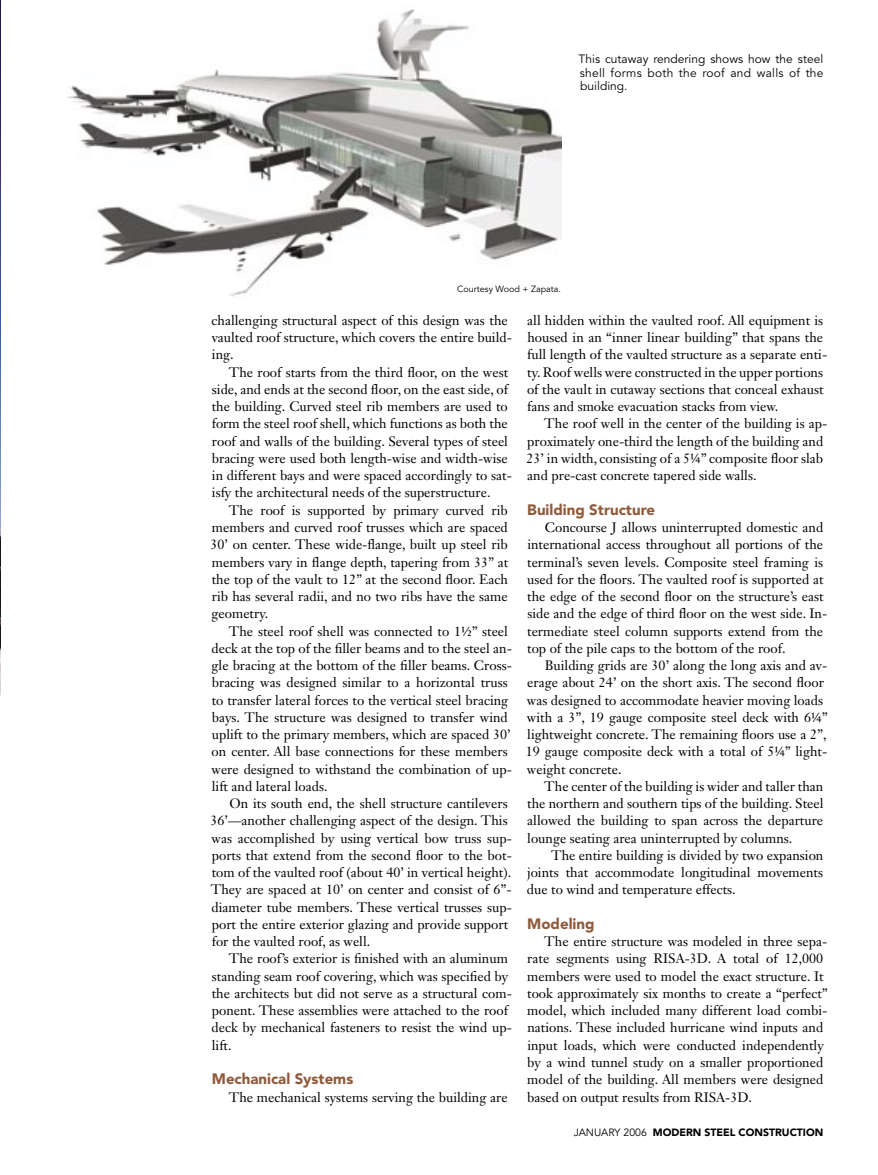
<style>
.page{position:relative;width:878px;height:1175px;background:#fff}
.page>*{position:absolute;margin:0;border:0;box-sizing:border-box;transform-origin:0 0}
.t1{font:900 15px "Avenir LT Std";color:#8f5a3b}
.t2{font:13.5px/17.2px "Janson Text LT Std";color:#000}
.t3{font:12px/13.5px "Avenir LT Std";letter-spacing:.025em;color:#000;text-align:justify}
.t4{font:900 10.5px "Avenir LT Std";color:#000}
.t5{font:9px "Avenir LT Std";color:#000}
.s1{font-weight:400}
</style>
<div class="page">
<img style="left:0;top:0;width:1px;height:695px">
<img style="left:68px;top:9px;width:493px;height:287px">
<p class="t3" style="left:578px;top:53px;width:246px">This cutaway rendering shows how the steel shell forms both the roof and walls of the building.</p>
<p class="t5" style="left:457px;top:284px;width:105px">Courtesy Wood + Zapata.</p>
<p class="t2" style="left:212px;top:311px;width:302px">challenging structural aspect of this design was the vaulted roof structure, which covers the entire build&shy;ing.</p>
<p class="t2" style="left:212px;top:363px;width:301px;text-indent:17px">The roof starts from the third floor, on the west side, and ends at the second floor, on the east side, of the building. Curved steel rib members are used to form the steel roof shell, which functions as both the roof and walls of the building. Several types of steel bracing were used both length-wise and width-wise in different bays and were spaced accordingly to sat&shy;isfy the architectural needs of the superstructure.</p>
<p class="t2" style="left:210px;top:501px;width:299px;text-align:justify;text-indent:18px">The roof is supported by primary curved rib members and curved roof trusses which are spaced 30’ on center. These wide-flange, built up steel rib members vary in flange depth, tapering from 33” at the top of the vault to 12” at the second floor. Each rib has several radii, and no two ribs have the same geometry.</p>
<p class="t2" style="left:211px;top:622px;width:302px;text-indent:17px">The steel roof shell was connected to 1½” steel deck at the top of the filler beams and to the steel an&shy;gle bracing at the bottom of the filler beams. Cross&shy;bracing was designed similar to a horizontal truss to transfer lateral forces to the vertical steel bracing bays. The structure was designed to transfer wind uplift to the primary members, which are spaced 30’ on center. All base connections for these members were designed to withstand the combination of up&shy;lift and lateral loads.</p>
<p class="t2" style="left:210px;top:794px;width:303px;text-indent:19px">On its south end, the shell structure cantilevers 36’—another challenging aspect of the design. This was accomplished by using vertical bow truss sup&shy;ports that extend from the second floor to the bot&shy;tom of the vaulted roof (about 40’ in vertical height).<br>They are spaced at 10’ on center and consist of 6”- diameter tube members. These vertical trusses sup&shy;port the entire exterior glazing and provide support for the vaulted roof, as well.</p>
<p class="t2" style="left:211px;top:950px;width:302px;text-indent:17px">The roof’s exterior is finished with an aluminum standing seam roof covering, which was specified by the architects but did not serve as a structural com&shy;ponent. These assemblies were attached to the roof deck by mechanical fasteners to resist the wind up&shy;lift.</p>
<p class="t1" style="left:212px;top:1069px;width:143px">Mechanical Systems</p>
<p class="t2" style="left:229px;top:1088px;width:280px">The mechanical systems serving the building are</p>
<p class="t2" style="left:527px;top:311px;width:302px">all hidden within the vaulted roof. All equipment is housed in an “inner linear building” that spans the full length of the vaulted structure as a separate enti&shy;ty. Roof wells were constructed in the upper portions of the vault in cutaway sections that conceal exhaust fans and smoke evacuation stacks from view.</p>
<p class="t2" style="left:526px;top:415px;width:302px;text-indent:18px">The roof well in the center of the building is ap&shy;proximately one-third the length of the building and 23’ in width, consisting of a 5¼” composite floor slab and pre-cast concrete tapered side walls.</p>
<p class="t1" style="left:527px;top:500px;width:129px">Building Structure</p>
<p class="t2" style="left:527px;top:518px;width:301px;text-indent:18px">Concourse J allows uninterrupted domestic and international access throughout all portions of the terminal’s seven levels. Composite steel framing is used for the floors. The vaulted roof is supported at the edge of the second floor on the structure’s east side and the edge of third floor on the west side. In&shy;termediate steel column supports extend from the top of the pile caps to the bottom of the roof.</p>
<p class="t2" style="left:525px;top:656px;width:303px;text-indent:19px">Building grids are 30’ along the long axis and av&shy;erage about 24’ on the short axis. The second floor was designed to accommodate heavier moving loads with a 3”, 19 gauge composite steel deck with 6¼” lightweight concrete. The remaining floors use a 2”, 19 gauge composite deck with a total of 5¼” light&shy;weight concrete.</p>
<p class="t2" style="left:527px;top:777px;width:298px;text-align:justify;text-indent:17px">The center of the building is wider and taller than the northern and southern tips of the building. Steel allowed the building to span across the departure lounge seating area uninterrupted by columns.</p>
<p class="t2" style="left:527px;top:846px;width:298px;text-align:justify;text-indent:24px">The entire building is divided by two expansion joints that accommodate longitudinal movements due to wind and temperature effects.</p>
<p class="t1" style="left:527px;top:914px;width:69px">Modeling</p>
<p class="t2" style="left:527px;top:932px;width:302px;text-indent:17px">The entire structure was modeled in three sepa&shy;rate segments using RISA-3D. A total of 12,000 members were used to model the exact structure. It took approximately six months to create a “perfect” model, which included many different load combi&shy;nations. These included hurricane wind inputs and input loads, which were conducted independently by a wind tunnel study on a smaller proportioned model of the building. All members were designed based on output results from RISA-3D.</p>
<p class="t4" style="left:573px;top:1125px;width:251px"><span class="s1">JANUARY 2006</span> MODERN STEEL CONSTRUCTION</p>
</div>
